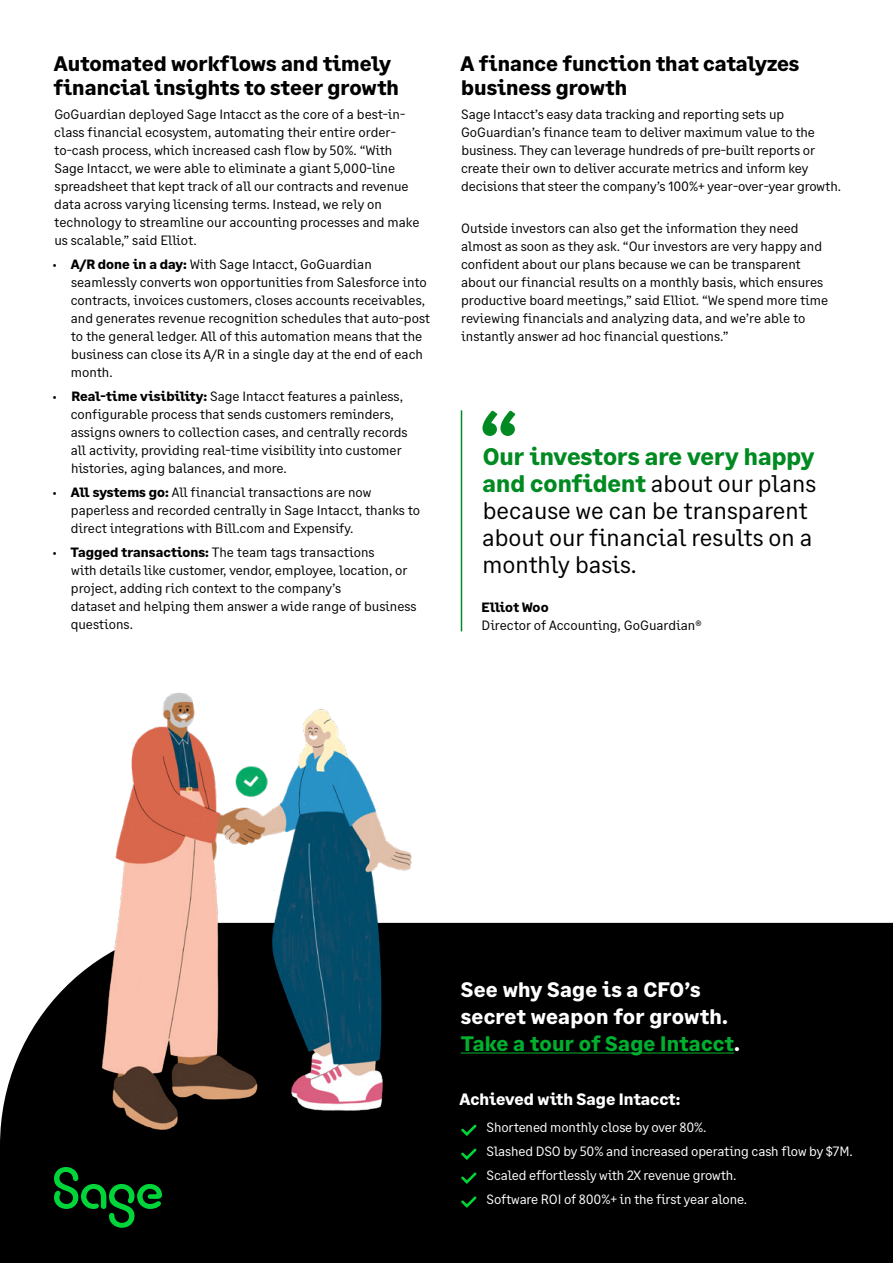
<style>
.page{position:relative;width:893px;height:1263px;background:#fff}
.page>*{position:absolute;margin:0;border:0;box-sizing:border-box;transform-origin:0 0}
.t1{font:700 72px "Sage Text";color:#008a21}
.t2{font:24px/27px "Sage Text";color:#000}
.t3{font:700 21px/24px "Sage Text";color:#000}
.t4{font:700 21px/27px "Sage Text";letter-spacing:.01em;color:#fff}
.t5{font:700 16.5px "Sage Text";color:#fff}
.t6{font:13.5px/18px "Sage Text";color:#000}
.t7{font:13.5px/24px "Sage Text";letter-spacing:-.01em;color:#fff}
.t8{font:700 13.5px "Sage Text";letter-spacing:-.01em;color:#000}
.s1{font-family:"Myriad Pro"}
.s2{font-weight:700}
.s3{font-weight:700;color:#008a21}
.s4{color:#00af2d}
</style>
<div class="page">
<div style="left:0;top:923px;width:893px;height:340px;background:#000"></div>
<hr style="left:461px;top:410px;width:1px;height:221px;background:#008a21">
<img style="left:58px;top:692px;width:403px;height:480px">
<hr style="left:461px;top:1052px;width:273px;height:1px;background:#00af2d">
<svg style="left:459px;top:1122px;width:20px;height:16px"></svg>
<svg style="left:459px;top:1146px;width:20px;height:16px"></svg>
<svg style="left:459px;top:1170px;width:20px;height:16px"></svg>
<svg style="left:459px;top:1194px;width:20px;height:16px"></svg>
<svg style="left:54px;top:1167px;width:108px;height:61px;background:#00380e"></svg>
<h3 class="t3" style="left:54px;top:52px;width:347px">Automated workflows and timely financial insights to steer growth</h3>
<p class="t6" style="left:54px;top:105px;width:367px">GoGuardian deployed Sage Intacct as the core of a best-in&shy;class financial ecosystem, automating their entire order&shy;to-cash process, which increased cash flow by 50%. “With Sage Intacct, we were able to eliminate a giant 5,000-line spreadsheet that kept track of all our contracts and revenue data across varying licensing terms. Instead, we rely on technology to streamline our accounting processes and make us scalable,” said Elliot.</p>
<p class="t6" style="left:71px;top:255px;width:361px;text-indent:-18px"><span class="s1">•</span> <span class="s2">A/R done in a day:</span> With Sage Intacct, GoGuardian seamlessly converts won opportunities from Salesforce into contracts, invoices customers, closes accounts receivables, and generates revenue recognition schedules that auto-post to the general ledger. All of this automation means that the business can close its A/R in a single day at the end of each month.</p>
<p class="t6" style="left:71px;top:387px;width:338px;text-indent:-18px"><span class="s1">•</span> <span class="s2">Real-time visibility:</span> Sage Intacct features a painless, configurable process that sends customers reminders, assigns owners to collection cases, and centrally records all activity, providing real-time visibility into customer histories, aging balances, and more.</p>
<p class="t6" style="left:71px;top:483px;width:351px;text-indent:-18px"><span class="s1">•</span> <span class="s2">All systems go:</span> All financial transactions are now paperless and recorded centrally in Sage Intacct, thanks to direct integrations with Bill.com and Expensify.</p>
<p class="t6" style="left:71px;top:543px;width:347px;text-indent:-18px"><span class="s1">•</span> <span class="s2">Tagged transactions:</span> The team tags transactions<br>with details like customer, vendor, employee, location, or project, adding rich context to the company’s<br>dataset and helping them answer a wide range of business questions.</p>
<h3 class="t3" style="left:461px;top:52px;width:340px">A finance function that catalyzes business growth</h3>
<p class="t6" style="left:461px;top:105px;width:382px">Sage Intacct’s easy data tracking and reporting sets up GoGuardian’s finance team to deliver maximum value to the business. They can leverage hundreds of pre-built reports or create their own to deliver accurate metrics and inform key decisions that steer the company’s 100%+ year-over-year growth.</p>
<p class="t6" style="left:461px;top:219px;width:369px">Outside investors can also get the information they need almost as soon as they ask. “Our investors are very happy and confident about our plans because we can be transparent about our financial results on a monthly basis, which ensures productive board meetings,” said Elliot. “We spend more time reviewing financials and analyzing data, and we’re able to instantly answer ad hoc financial questions.”</p>
<h1 class="t1" style="left:480px;top:391px;width:39px">“</h1>
<h2 class="t2" style="left:482px;top:444px;width:336px"><span class="s3">Our investors are very happy and confident</span> about our plans because we can be transparent about our financial results on a monthly basis.</h2>
<p class="t8" style="left:482px;top:599px;width:69px">Elliot Woo</p>
<p class="t6" style="left:482px;top:617px;width:222px">Director of Accounting, GoGuardian®</p>
<h3 class="t4" style="left:461px;top:976px;width:281px">See why Sage is a CFO’s secret weapon for growth.<br><span class="s4">Take a tour of Sage Intacct</span>.</h3>
<p class="t5" style="left:460px;top:1089px;width:222px">Achieved with Sage Intacct:</p>
<p class="t7" style="left:487px;top:1116px;width:368px">Shortened monthly close by over 80%.<br>Slashed DSO by 50% and increased operating cash flow by $7M.<br>Scaled effortlessly with 2X revenue growth.<br>Software ROI of 800%+ in the first year alone.</p>
</div>
